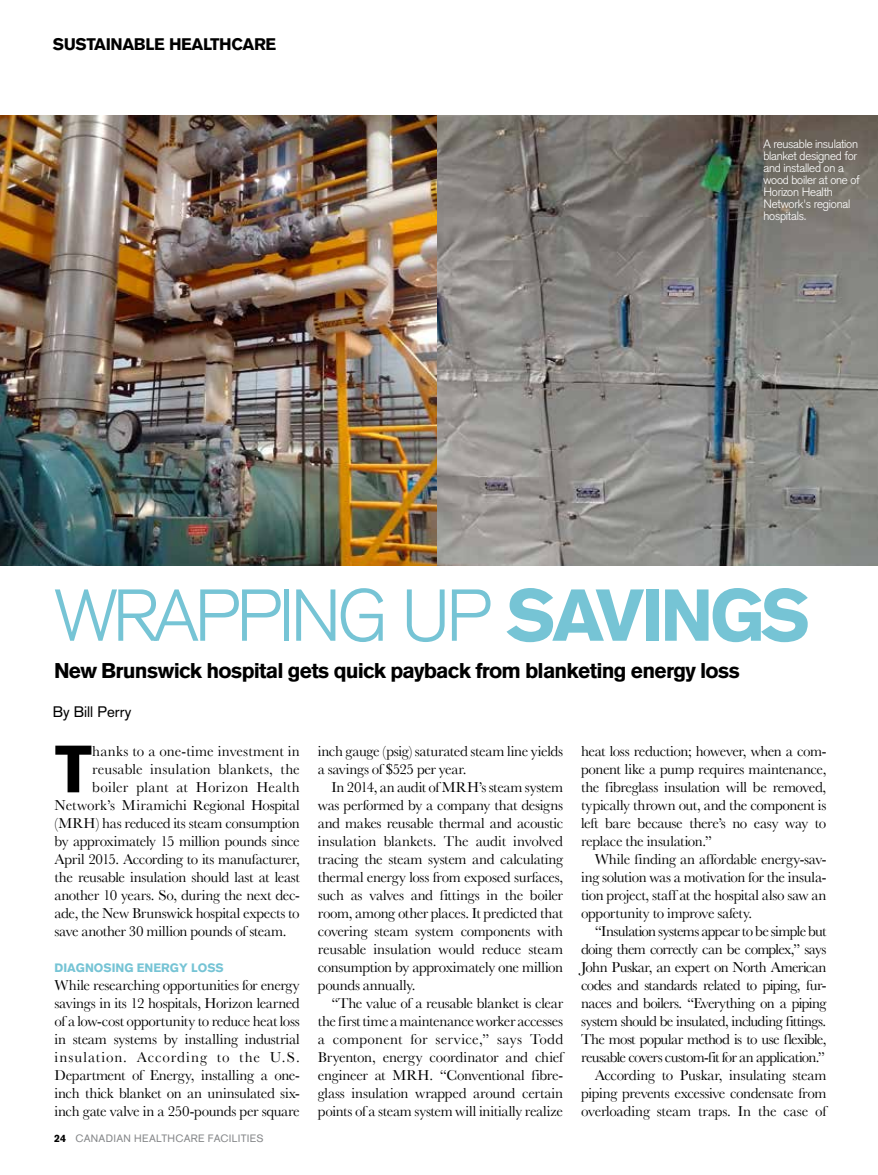
<style>
.page{position:relative;width:878px;height:1175px;background:#fff}
.page>*{position:absolute;margin:0;border:0;box-sizing:border-box;transform-origin:0 0}
.t1{font:300 72px "Akzidenz Grotesk";letter-spacing:-.05em;color:#76c4d5}
.t2{font:900 65.55px "Akzidenz Grotesk";color:#000}
.t3{font:900 21px "Akzidenz Grotesk";letter-spacing:-.04em;color:#000}
.t4{font:900 16.5px "Akzidenz Grotesk";letter-spacing:-.025em;color:#000}
.t5{font:15px/18px "Baskerville";letter-spacing:-.025em;color:#000;text-align:justify}
.t6{font:15px "Baskerville";letter-spacing:-.005em;color:#000}
.t7{font:15px "Baskerville";letter-spacing:.01em;color:#000}
.t8{font:15px "Baskerville";letter-spacing:.005em;color:#000}
.t9{font:15px "Baskerville";letter-spacing:.015em;color:#000}
.t10{font:15px "Akzidenz Grotesk";color:#000}
.t11{font:300 12px/12px "Akzidenz Grotesk";letter-spacing:-.02em;color:#fff}
.t12{font:900 12px "Akzidenz Grotesk";color:#76c4d5}
.t13{font:10.5px "Akzidenz Grotesk";letter-spacing:.025em;color:#848688}
.s1{font-weight:900}
.s2{font-weight:900;color:#000}
.s3{font-family:"Times New Roman"}
</style>
<div class="page">
<img style="left:0;top:115px;width:878px;height:451px">
<p class="t4" style="left:53px;top:35px;width:225px">SUSTAINABLE HEALTHCARE</p>
<p class="t11" style="left:763px;top:138px;width:98px">A reusable insulation blanket designed for and installed on a wood boiler at one of<br>Horizon Health<br>Network's regional hospitals.</p>
<h1 class="t1" style="left:55px;top:573px;width:757px">WRAPPING UP <span class="s1">SAVINGS</span></h1>
<h3 class="t3" style="left:54px;top:658px;width:687px">New Brunswick hospital gets quick payback from blanketing energy loss</h3>
<p class="t10" style="left:53px;top:703px;width:80px">By Bill Perry</p>
<h2 class="t2" style="left:55px;top:729px;width:39px">T</h2>
<p class="t8" style="left:92px;top:742px;width:209px">hanks to a one-time investment in</p>
<p class="t7" style="left:92px;top:760px;width:209px">reusable insulation blankets, the</p>
<p class="t9" style="left:92px;top:778px;width:209px">boiler plant at Horizon Health</p>
<p class="t6" style="left:55px;top:796px;width:247px">Network’s Miramichi Regional Hospital</p>
<p class="t5" style="left:55px;top:814px;width:247px">(MRH) has reduced its steam consumption</p>
<p class="t5" style="left:55px;top:832px;width:247px">by approximately 15 million pounds since</p>
<p class="t5" style="left:55px;top:850px;width:247px">April 2015. According to its manufacturer,</p>
<p class="t5" style="left:55px;top:868px;width:247px">the reusable insulation should last at least</p>
<p class="t5" style="left:55px;top:886px;width:247px">another 10 years. So, during the next dec-</p>
<p class="t5" style="left:55px;top:904px;width:247px">ade, the New Brunswick hospital expects to</p>
<p class="t5" style="left:55px;top:922px;width:233px">save another 30 million pounds of steam.</p>
<p class="t12" style="left:55px;top:961px;width:171px">DIAGNOSING ENERGY LOSS</p>
<p class="t5" style="left:55px;top:976px;width:247px">While researching opportunities for energy savings in its 12 hospitals, Horizon learned of a low-cost opportunity to reduce heat loss in steam systems by installing industrial insulation. According to the U.S.<br>Department of Energy, installing a one&shy;inch thick blanket on an uninsulated six&shy;inch gate valve in a 250-pounds per square</p>
<p class="t13" style="left:54px;top:1132px;width:211px"><span class="s2">24</span> CANADIAN HEALTHCARE FACILITIES</p>
<p class="t5" style="left:318px;top:742px;width:247px">inch gauge (psig) saturated steam line yields a savings of <span class="s3">$</span>525 per year.</p>
<p class="t5" style="left:318px;top:778px;width:247px;text-indent:14px">In 2014, an audit of MRH’s steam system was performed by a company that designs and makes reusable thermal and acoustic insulation blankets. The audit involved tracing the steam system and calculating thermal energy loss from exposed surfaces, such as valves and fittings in the boiler room, among other places. It predicted that covering steam system components with reusable insulation would reduce steam consumption by approximately one million pounds annually.</p>
<p class="t5" style="left:318px;top:994px;width:247px;text-indent:14px">“The value of a reusable blanket is clear the first time a maintenance worker accesses a component for service,” says Todd Bryenton, energy coordinator and chief engineer at MRH. “Conventional fibre&shy;glass insulation wrapped around certain points of a steam system will initially realize</p>
<p class="t5" style="left:581px;top:742px;width:247px">heat loss reduction; however, when a com&shy;ponent like a pump requires maintenance, the fibreglass insulation will be removed, typically thrown out, and the component is left bare because there’s no easy way to replace the insulation.”</p>
<p class="t5" style="left:581px;top:850px;width:247px;text-indent:14px">While finding an affordable energy-sav&shy;ing solution was a motivation for the insula&shy;tion project, staff at the hospital also saw an opportunity to improve safety.</p>
<p class="t5" style="left:581px;top:922px;width:247px;text-align:right">“Insulation systems appear to be simple but doing them correctly can be complex,” says John Puskar, an expert on North American codes and standards related to piping, fur&shy;naces and boilers. “Everything on a piping system should be insulated, including fittings.<br>The most popular method is to use flexible, reusable covers custom-fit for an application.” According to Puskar, insulating steam piping prevents excessive condensate from overloading steam traps. In the case of</p>
</div>
